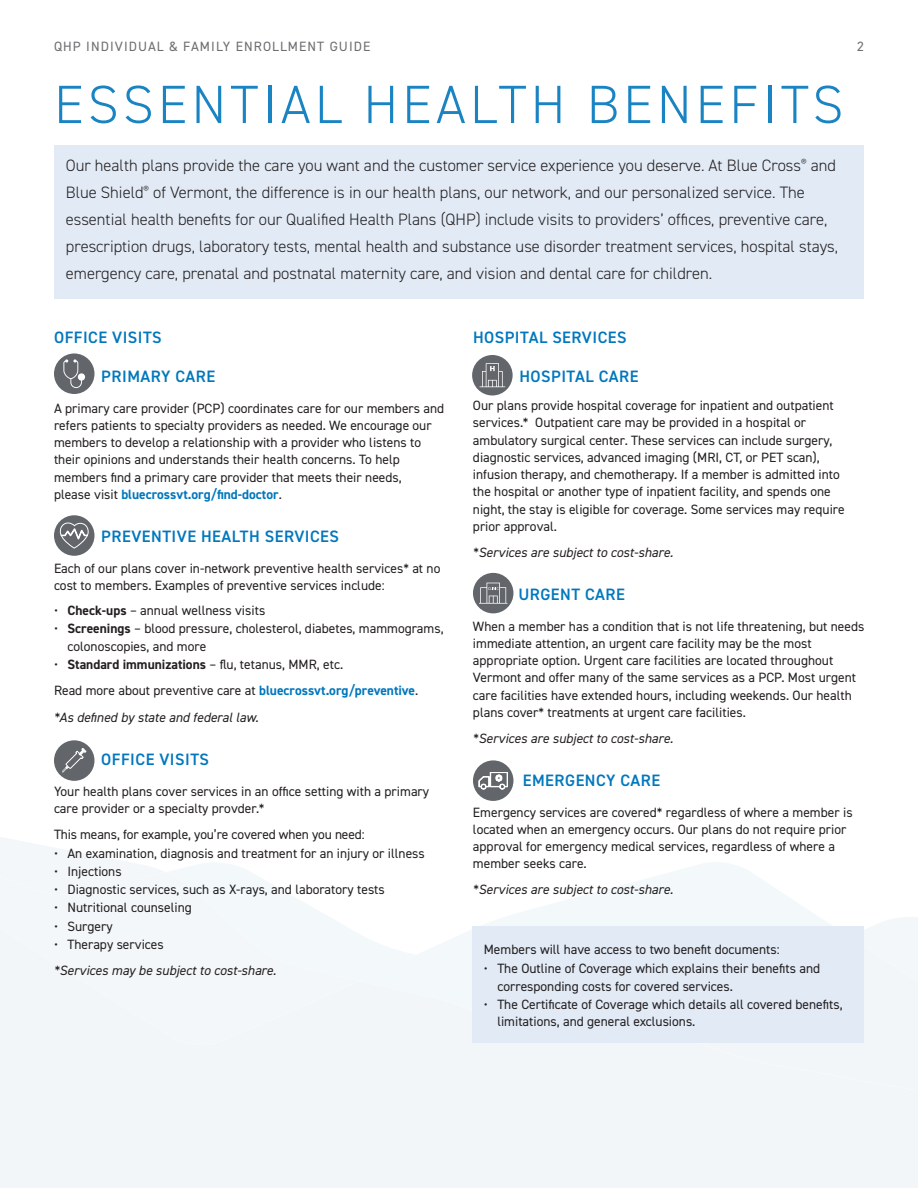
<style>
.page{position:relative;width:918px;height:1188px;background:#fff}
.page>*{position:absolute;margin:0;border:0;box-sizing:border-box;transform-origin:0 0}
.t1{font:300 54px "DIN2014";letter-spacing:.08em;color:#0077bd}
.body_copy{font:300 16.5px/27px "DIN2014";color:#231f20}
.headings_with_icon{font:600 16.5px "DIN2014";letter-spacing:.03em;color:#0077bd}
.heading_without_icon{font:600 16.5px "DIN2014";letter-spacing:.03em;color:#0077bd}
.body_copy-2{font:13.5px/17.2px "DIN2014";color:#231f20}
.bullets{font:13.5px/17.2px "DIN2014";color:#231f20}
.body_before_bullet{font:13.5px/17.2px "DIN2014";color:#231f20}
.note{font:italic 13.5px "DIN2014";color:#231f20}
.bullets_last_line{font:13.5px "DIN2014";color:#231f20}
.note-2{font:13.5px "DIN2014";color:#231f20}
.t2{font:13.5px "DIN2014";letter-spacing:.08em;color:#6c6d70}
.s1{font-weight:700;color:#0077bd}
.s2{font-weight:700}
</style>
<div class="page">
<svg style="left:550px;top:862px;width:250px;height:43px;fill:#f3f8fa"></svg>
<svg style="left:0;top:837px;width:163px;height:35px"></svg>
<svg style="left:0;top:872px;width:307px;height:33px;fill:#f3f7f9"></svg>
<div style="left:0;top:905px;width:918px;height:283px;background:#f3f6f8"></div>
<div style="left:473px;top:573px;width:40px;height:40px;background:#62656a;border-radius:50%"></div>
<svg style="left:479px;top:583px;width:29px;height:21px"></svg>
<div style="left:473px;top:760px;width:40px;height:41px;background:#62656a;border-radius:50%"></div>
<svg style="left:479px;top:772px;width:29px;height:17px"></svg>
<div style="left:472px;top:355px;width:41px;height:40px;background:#62656a;border-radius:50%"></div>
<svg style="left:479px;top:363px;width:26px;height:24px"></svg>
<div style="left:54px;top:353px;width:40px;height:41px;background:#62656a;border-radius:50%"></div>
<svg style="left:63px;top:359px;width:22px;height:29px"></svg>
<div style="left:54px;top:515px;width:40px;height:41px;background:#62656a;border-radius:50%"></div>
<svg style="left:60px;top:523px;width:29px;height:25px"></svg>
<div style="left:54px;top:145px;width:810px;height:153px;background:#e1eaf5"></div>
<div style="left:54px;top:740px;width:40px;height:41px;background:#62656a;border-radius:50%"></div>
<svg style="left:62px;top:748px;width:24px;height:25px"></svg>
<div style="left:472px;top:927px;width:392px;height:116px;background:#e1eaf5"></div>
<p class="t2" style="left:54px;top:38px;width:318px">QHP INDIVIDUAL &amp; FAMILY ENROLLMENT GUIDE</p>
<p class="t2" style="left:857px;top:38px;width:8px">2</p>
<h1 class="t1" style="left:54px;top:72px;width:791px">ESSENTIAL HEALTH BENEFITS</h1>
<p class="body_copy" style="left:66px;top:152px;width:774px">Our health plans provide the care you want and the customer service experience you deserve. At Blue Cross<sup>®</sup> and Blue Shield<sup>®</sup> of Vermont, the difference is in our health plans, our network, and our personalized service. The essential health benefits for our Qualified Health Plans (QHP) include visits to providers’ offices, preventive care, prescription drugs, laboratory tests, mental health and substance use disorder treatment services, hospital stays, emergency care, prenatal and postnatal maternity care, and vision and dental care for children.</p>
<p class="heading_without_icon" style="left:54px;top:326px;width:109px">OFFICE VISITS</p>
<p class="headings_with_icon" style="left:101px;top:365px;width:115px">PRIMARY CARE</p>
<p class="body_copy-2" style="left:54px;top:399px;width:392px">A primary care provider (PCP) coordinates care for our members and refers patients to specialty providers as needed. We encourage our members to develop a relationship with a provider who listens to their opinions and understands their health concerns. To help members find a primary care provider that meets their needs,<br>please visit <span class="s1">bluecrossvt.org/find-doctor</span>.</p>
<p class="headings_with_icon" style="left:101px;top:525px;width:239px">PREVENTIVE HEALTH SERVICES</p>
<p class="body_before_bullet" style="left:54px;top:559px;width:388px">Each of our plans cover in-network preventive health services* at no cost to members. Examples of preventive services include:</p>
<p class="bullets" style="left:54px;top:601px;width:213px">• <span class="s2">Check-ups</span> – annual wellness visits</p>
<p class="bullets" style="left:68px;top:620px;width:378px;text-indent:-14px">• <span class="s2">Screenings</span> – blood pressure, cholesterol, diabetes, mammograms, colonoscopies, and more</p>
<p class="bullets_last_line" style="left:54px;top:656px;width:291px">• <span class="s2">Standard immunizations</span> – flu, tetanus, MMR, etc.</p>
<p class="body_before_bullet" style="left:54px;top:681px;width:366px">Read more about preventive care at <span class="s1">bluecrossvt.org/preventive</span>.</p>
<p class="note" style="left:54px;top:709px;width:206px">*As defined by state and federal law.</p>
<p class="headings_with_icon" style="left:101px;top:749px;width:109px">OFFICE VISITS</p>
<p class="body_copy-2" style="left:54px;top:783px;width:377px">Your health plans cover services in an office setting with a primary care provider or a specialty provder.*</p>
<p class="body_before_bullet" style="left:54px;top:826px;width:312px">This means, for example, you’re covered when you need:</p>
<p class="bullets" style="left:54px;top:844px;width:372px">• An examination, diagnosis and treatment for an injury or illness</p>
<p class="bullets" style="left:54px;top:862px;width:69px">• Injections</p>
<p class="bullets" style="left:54px;top:881px;width:332px">• Diagnostic services, such as X-rays, and laboratory tests</p>
<p class="bullets" style="left:54px;top:899px;width:139px">• Nutritional counseling</p>
<p class="bullets" style="left:54px;top:917px;width:60px">• Surgery</p>
<p class="bullets_last_line" style="left:54px;top:936px;width:111px">• Therapy services</p>
<p class="note" style="left:54px;top:962px;width:224px">*Services may be subject to cost-share.</p>
<p class="heading_without_icon" style="left:473px;top:326px;width:155px">HOSPITAL SERVICES</p>
<p class="heading_without_icon" style="left:519px;top:365px;width:121px">HOSPITAL CARE</p>
<p class="body_copy-2" style="left:473px;top:397px;width:373px">Our plans provide hospital coverage for inpatient and outpatient services.* Outpatient care may be provided in a hospital or ambulatory surgical center. These services can include surgery, diagnostic services, advanced imaging (MRI, CT, or PET scan), infusion therapy, and chemotherapy. If a member is admitted into the hospital or another type of inpatient facility, and spends one night, the stay is eligible for coverage. Some services may require prior approval.</p>
<p class="note" style="left:473px;top:544px;width:202px">*Services are subject to cost-share.</p>
<p class="headings_with_icon" style="left:518px;top:583px;width:108px">URGENT CARE</p>
<p class="body_copy-2" style="left:473px;top:617px;width:393px">When a member has a condition that is not life threatening, but needs immediate attention, an urgent care facility may be the most appropriate option. Urgent care facilities are located throughout Vermont and offer many of the same services as a PCP. Most urgent care facilities have extended hours, including weekends. Our health plans cover* treatments at urgent care facilities.</p>
<p class="note" style="left:473px;top:730px;width:202px">*Services are subject to cost-share.</p>
<p class="headings_with_icon" style="left:523px;top:769px;width:139px">EMERGENCY CARE</p>
<p class="body_copy-2" style="left:473px;top:803px;width:381px">Emergency services are covered* regardless of where a member is located when an emergency occurs. Our plans do not require prior approval for emergency medical services, regardless of where a member seeks care.</p>
<p class="note" style="left:473px;top:881px;width:202px">*Services are subject to cost-share.</p>
<p class="note-2" style="left:484px;top:941px;width:297px">Members will have access to two benefit documents:</p>
<p class="bullets" style="left:497px;top:960px;width:324px;text-indent:-14px">• The Outline of Coverage which explains their benefits and corresponding costs for covered services.</p>
<p class="bullets" style="left:497px;top:995px;width:347px;text-indent:-14px">• The Certificate of Coverage which details all covered benefits, limitations, and general exclusions.</p>
</div>
